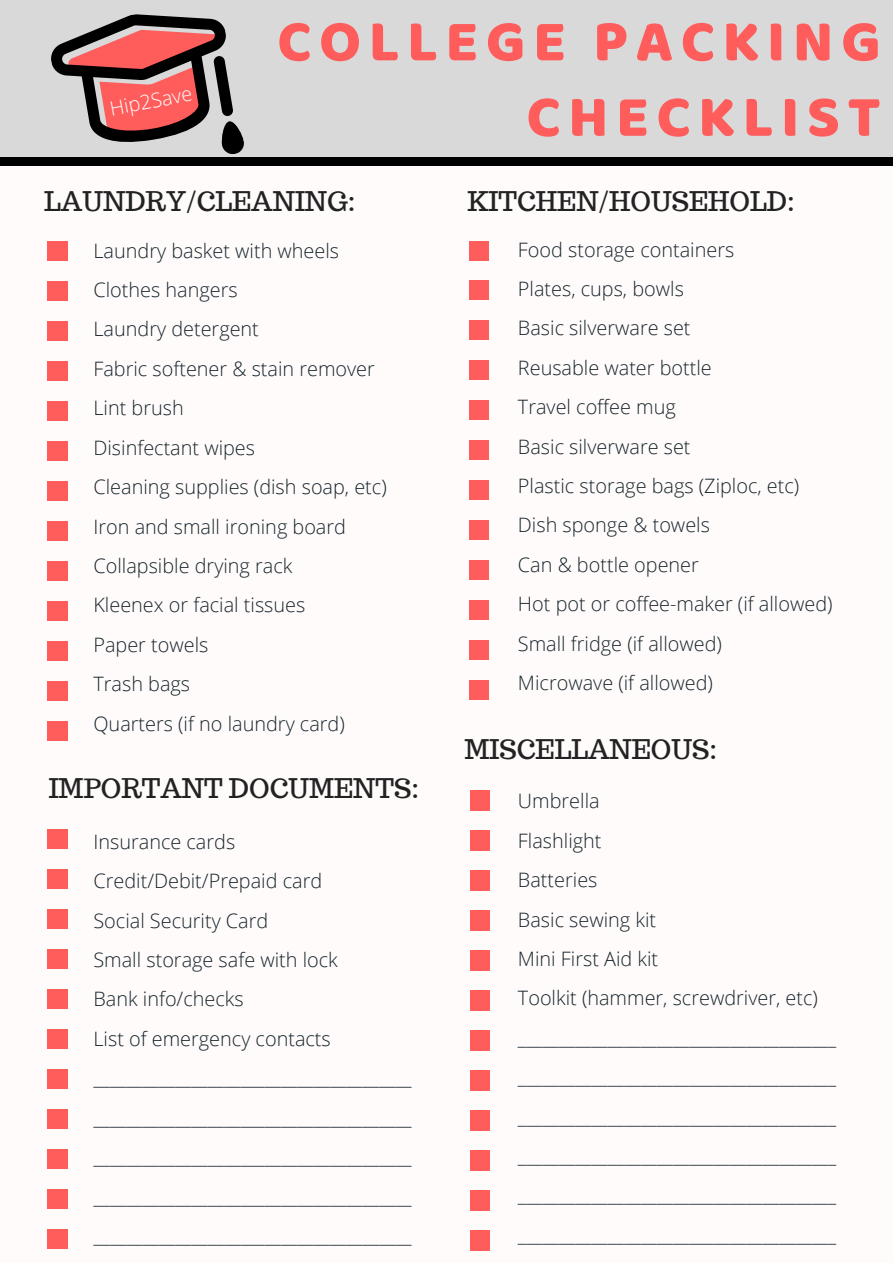
<style>
.page{position:relative;width:893px;height:1263px;background:#fffbfb}
.page>*{position:absolute;margin:0;border:0;box-sizing:border-box;transform-origin:0 0}
.t1{font:59.55px/75.4px "Baloo Bhai";letter-spacing:.13em;color:#ff5c5c;text-align:right}
.t2{font:26.55px "Trocchi";color:#222}
.t3{font:300 19.8px/39.5px "Open Sans";color:#16252c}
.t4{font:300 19.8px "Open Sans";color:#fff}
</style>
<div class="page">
<div style="left:0;top:0;width:893px;height:163px;background:#d9d9d9"></div>
<div style="left:47px;top:321px;width:20px;height:20px;background:#ff5c5c"></div>
<div style="left:47px;top:361px;width:20px;height:20px;background:#ff5c5c"></div>
<div style="left:47px;top:401px;width:20px;height:20px;background:#ff5c5c"></div>
<div style="left:47px;top:281px;width:20px;height:20px;background:#ff5c5c"></div>
<div style="left:47px;top:241px;width:20px;height:20px;background:#ff5c5c"></div>
<div style="left:47px;top:481px;width:20px;height:20px;background:#ff5c5c"></div>
<div style="left:47px;top:601px;width:20px;height:20px;background:#ff5c5c"></div>
<div style="left:47px;top:641px;width:20px;height:20px;background:#ff5c5c"></div>
<div style="left:47px;top:681px;width:20px;height:20px;background:#ff5c5c"></div>
<div style="left:47px;top:521px;width:20px;height:20px;background:#ff5c5c"></div>
<div style="left:47px;top:721px;width:20px;height:20px;background:#ff5c5c"></div>
<div style="left:47px;top:561px;width:20px;height:20px;background:#ff5c5c"></div>
<div style="left:47px;top:441px;width:20px;height:20px;background:#ff5c5c"></div>
<div style="left:48px;top:909px;width:20px;height:20px;background:#ff5c5c"></div>
<div style="left:48px;top:949px;width:20px;height:20px;background:#ff5c5c"></div>
<div style="left:48px;top:989px;width:20px;height:20px;background:#ff5c5c"></div>
<div style="left:48px;top:869px;width:20px;height:20px;background:#ff5c5c"></div>
<div style="left:48px;top:829px;width:20px;height:20px;background:#ff5c5c"></div>
<div style="left:48px;top:1069px;width:20px;height:20px;background:#ff5c5c"></div>
<div style="left:48px;top:1189px;width:20px;height:20px;background:#ff5c5c"></div>
<div style="left:48px;top:1229px;width:20px;height:20px;background:#ff5c5c"></div>
<div style="left:48px;top:1109px;width:20px;height:20px;background:#ff5c5c"></div>
<div style="left:48px;top:1149px;width:20px;height:20px;background:#ff5c5c"></div>
<div style="left:48px;top:1029px;width:20px;height:20px;background:#ff5c5c"></div>
<div style="left:469px;top:320px;width:20px;height:20px;background:#ff5c5c"></div>
<div style="left:469px;top:360px;width:20px;height:20px;background:#ff5c5c"></div>
<div style="left:469px;top:400px;width:20px;height:20px;background:#ff5c5c"></div>
<div style="left:469px;top:280px;width:20px;height:20px;background:#ff5c5c"></div>
<div style="left:469px;top:241px;width:20px;height:19px;background:#ff5c5c"></div>
<div style="left:469px;top:480px;width:20px;height:20px;background:#ff5c5c"></div>
<div style="left:469px;top:600px;width:20px;height:20px;background:#ff5c5c"></div>
<div style="left:469px;top:640px;width:20px;height:20px;background:#ff5c5c"></div>
<div style="left:469px;top:680px;width:20px;height:20px;background:#ff5c5c"></div>
<div style="left:469px;top:520px;width:20px;height:20px;background:#ff5c5c"></div>
<div style="left:469px;top:560px;width:20px;height:20px;background:#ff5c5c"></div>
<div style="left:469px;top:440px;width:20px;height:20px;background:#ff5c5c"></div>
<div style="left:470px;top:870px;width:20px;height:20px;background:#ff5c5c"></div>
<div style="left:470px;top:910px;width:20px;height:20px;background:#ff5c5c"></div>
<div style="left:470px;top:950px;width:20px;height:20px;background:#ff5c5c"></div>
<div style="left:470px;top:830px;width:20px;height:20px;background:#ff5c5c"></div>
<div style="left:470px;top:790px;width:20px;height:20px;background:#ff5c5c"></div>
<div style="left:470px;top:1030px;width:20px;height:20px;background:#ff5c5c"></div>
<div style="left:470px;top:1150px;width:20px;height:20px;background:#ff5c5c"></div>
<div style="left:470px;top:1190px;width:20px;height:20px;background:#ff5c5c"></div>
<div style="left:470px;top:1230px;width:20px;height:20px;background:#ff5c5c"></div>
<div style="left:470px;top:1070px;width:20px;height:20px;background:#ff5c5c"></div>
<div style="left:470px;top:1110px;width:20px;height:20px;background:#ff5c5c"></div>
<div style="left:470px;top:990px;width:20px;height:20px;background:#ff5c5c"></div>
<svg style="left:51px;top:14px;width:193px;height:140px"></svg>
<div style="left:0;top:157px;width:47px;height:9px;background:#000"></div>
<div style="left:864px;top:157px;width:29px;height:9px;background:#000"></div>
<div style="left:46px;top:157px;width:337px;height:9px;background:#000"></div>
<div style="left:382px;top:157px;width:337px;height:9px;background:#000"></div>
<div style="left:718px;top:157px;width:147px;height:9px;background:#000"></div>
<p class="t4" style="left:107px;top:95px;width:85px;rotate:-11deg">Hip2Save</p>
<h1 class="t1" style="left:277px;top:2px;width:605px">COLLEGE PACKING<br>CHECKLIST</h1>
<h2 class="t2" style="left:44px;top:184px;width:313px">LAUNDRY/CLEANING:</h2>
<h2 class="t2" style="left:468px;top:184px;width:329px">KITCHEN/HOUSEHOLD:</h2>
<p class="t3" style="left:93px;top:230px;width:295px">Laundry basket with wheels<br>Clothes hangers<br>Laundry detergent<br>Fabric softener &amp; stain remover<br>Lint brush<br>Disinfectant wipes<br>Cleaning supplies (dish soap, etc)<br>Iron and small ironing board<br>Collapsible drying rack<br>Kleenex or facial tissues<br>Paper towels<br>Trash bags<br>Quarters (if no laundry card)</p>
<h2 class="t2" style="left:49px;top:771px;width:372px">IMPORTANT DOCUMENTS:</h2>
<p class="t3" style="left:93px;top:821px;width:320px">Insurance cards Credit/Debit/Prepaid card<br>Social Security Card<br>Small storage safe with lock<br>Bank info/checks<br>List of emergency contacts _______________________________________ _______________________________________ _______________________________________ _______________________________________ _______________________________________</p>
<p class="t3" style="left:518px;top:229px;width:316px">Food storage containers<br>Plates, cups, bowls<br>Basic silverware set<br>Reusable water bottle<br>Travel coffee mug<br>Basic silverware set<br>Plastic storage bags (Ziploc, etc)<br>Dish sponge &amp; towels<br>Can &amp; bottle opener<br>Hot pot or coffee-maker (if allowed)<br>Small fridge (if allowed)<br>Microwave (if allowed)</p>
<h2 class="t2" style="left:465px;top:732px;width:254px">MISCELLANEOUS:</h2>
<p class="t3" style="left:518px;top:781px;width:320px">Umbrella<br>Flashlight<br>Batteries<br>Basic sewing kit<br>Mini First Aid kit<br>Toolkit (hammer, screwdriver, etc) _______________________________________ _______________________________________ _______________________________________ _______________________________________ _______________________________________ _______________________________________</p>
</div>
